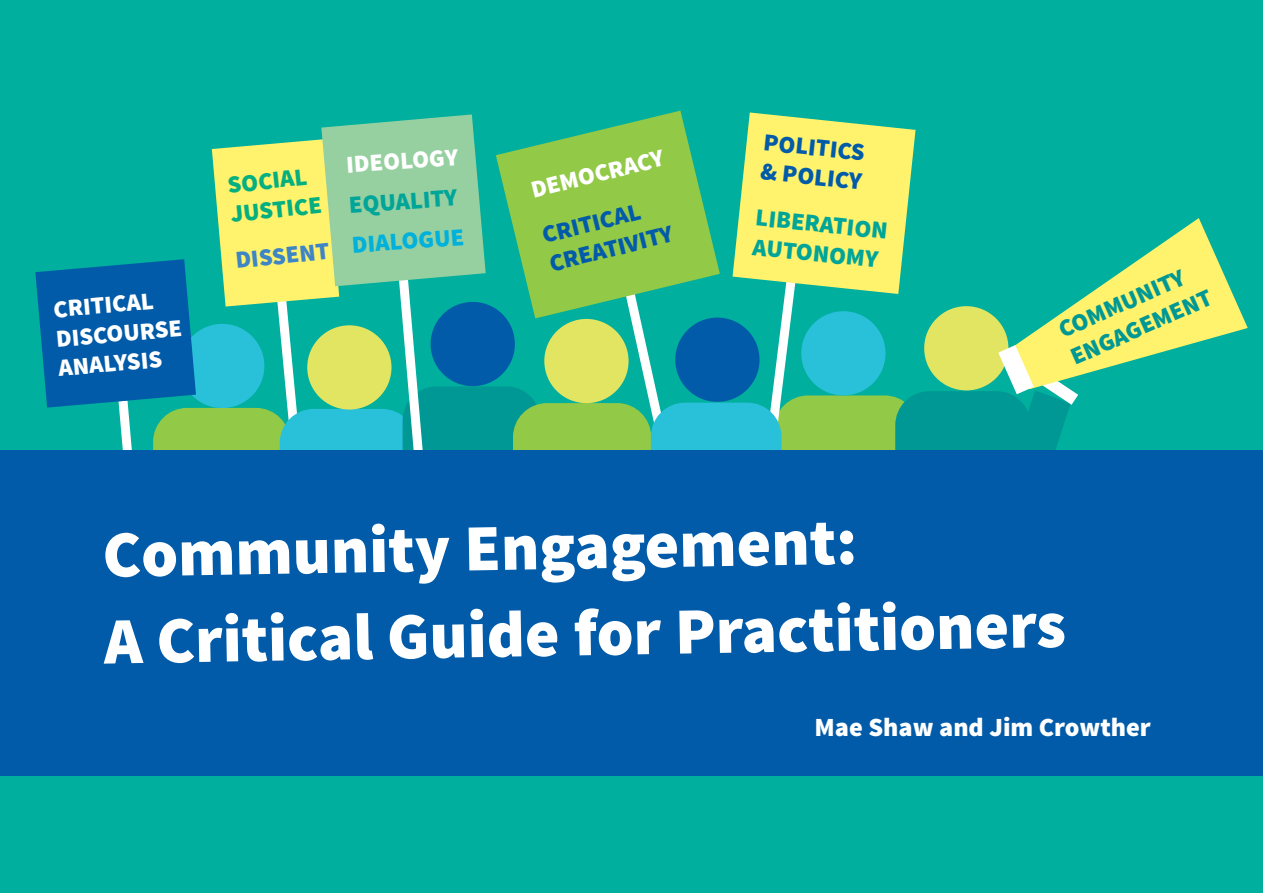
<style>
.page{position:relative;width:1263px;height:893px;background:#00af9d}
.page>*{position:absolute;margin:0;border:0;box-sizing:border-box;transform-origin:0 0}
.t1{font:900 66px/86.8px "Source Sans Pro";color:#fff}
.t2{font:900 26.25px "Source Sans Pro";color:#fff}
.t3{font:900 24.45px/29.4px "Source Sans Pro";color:#fff}
.t4{font:900 24.45px/29.4px "Source Sans Pro";color:#015ba9}
.t5{font:900 24.45px/29.4px "Source Sans Pro";color:#00a599}
.t6{font:900 24.45px/29.4px "Source Sans Pro";color:#009894}
.t7{font:900 24.45px/29.4px "Source Sans Pro";color:#04af80}
.t8{font:900 24.45px "Source Sans Pro";color:#00b1dc}
.t9{font:900 24.45px "Source Sans Pro";color:#3e85c5}
</style>
<div class="page">
<div style="left:153px;top:408px;width:137px;height:200px;background:#92c947;border-radius:34px"></div>
<div style="left:403px;top:386px;width:137px;height:209px;background:#009894;border-radius:34px"></div>
<div style="left:895px;top:391px;width:136px;height:264px;background:#009894;border-radius:34px"></div>
<div style="left:513px;top:403px;width:138px;height:198px;background:#92c947;border-radius:34px"></div>
<svg style="left:212px;top:114px;width:274px;height:337px"></svg>
<svg style="left:618px;top:318px;width:68px;height:133px"></svg>
<svg style="left:732px;top:112px;width:183px;height:339px"></svg>
<svg style="left:496px;top:111px;width:224px;height:207px;fill:#92c947"></svg>
<div style="left:544px;top:319px;width:84px;height:84px;background:#e2e562;border-radius:50%"></div>
<div style="left:431px;top:302px;width:84px;height:84px;background:#015ba9;border-radius:50%"></div>
<div style="left:801px;top:311px;width:84px;height:84px;background:#29c0da;border-radius:50%"></div>
<div style="left:924px;top:306px;width:84px;height:84px;background:#e2e562;border-radius:50%"></div>
<div style="left:307px;top:325px;width:84px;height:85px;background:#e2e562;border-radius:50%"></div>
<div style="left:180px;top:324px;width:84px;height:84px;background:#29c0da;border-radius:50%"></div>
<div style="left:651px;top:403px;width:130px;height:198px;background:#29c0da;border-radius:34px"></div>
<div style="left:0;top:451px;width:1263px;height:325px;background:#015ba9"></div>
<div style="left:675px;top:318px;width:84px;height:84px;background:#015ba9;border-radius:50%"></div>
<svg style="left:998px;top:218px;width:250px;height:233px"></svg>
<svg style="left:35px;top:259px;width:161px;height:192px"></svg>
<p class="t3" style="left:52px;top:297px;width:128px;rotate:-5deg">CRITICAL<br>DISCOURSE<br>ANALYSIS</p>
<p class="t7" style="left:226px;top:172px;width:93px;rotate:-6deg">SOCIAL<br>JUSTICE</p>
<p class="t9" style="left:235px;top:251px;width:96px;rotate:-6deg">DISSENT</p>
<p class="t3" style="left:345px;top:152px;width:114px;rotate:-4deg">IDEOLOGY</p>
<p class="t5" style="left:348px;top:192px;width:110px;rotate:-4deg">EQUALITY</p>
<p class="t8" style="left:351px;top:236px;width:114px;rotate:-4deg">DIALOGUE</p>
<p class="t3" style="left:528px;top:178px;width:138px;rotate:-14deg">DEMOCRACY</p>
<p class="t4" style="left:539px;top:223px;width:128px;rotate:-14deg">CRITICAL<br>CREATIVITY</p>
<p class="t4" style="left:765px;top:129px;width:103px;rotate:6deg">POLITICS &amp; POLICY</p>
<p class="t5" style="left:757px;top:204px;width:134px;rotate:6deg">LIBERATION<br>AUTONOMY</p>
<p class="t6" style="left:1054px;top:319px;width:153px;rotate:-24deg">COMMUNITY<br>ENGAGEMENT</p>
<p class="t1" style="left:102px;top:516px;width:963px;rotate:-1deg">Community Engagement:<br>A Critical Guide for Practitioners</p>
<p class="t2" style="left:814px;top:717px;width:338px">Mae Shaw and Jim Crowther</p>
</div>
